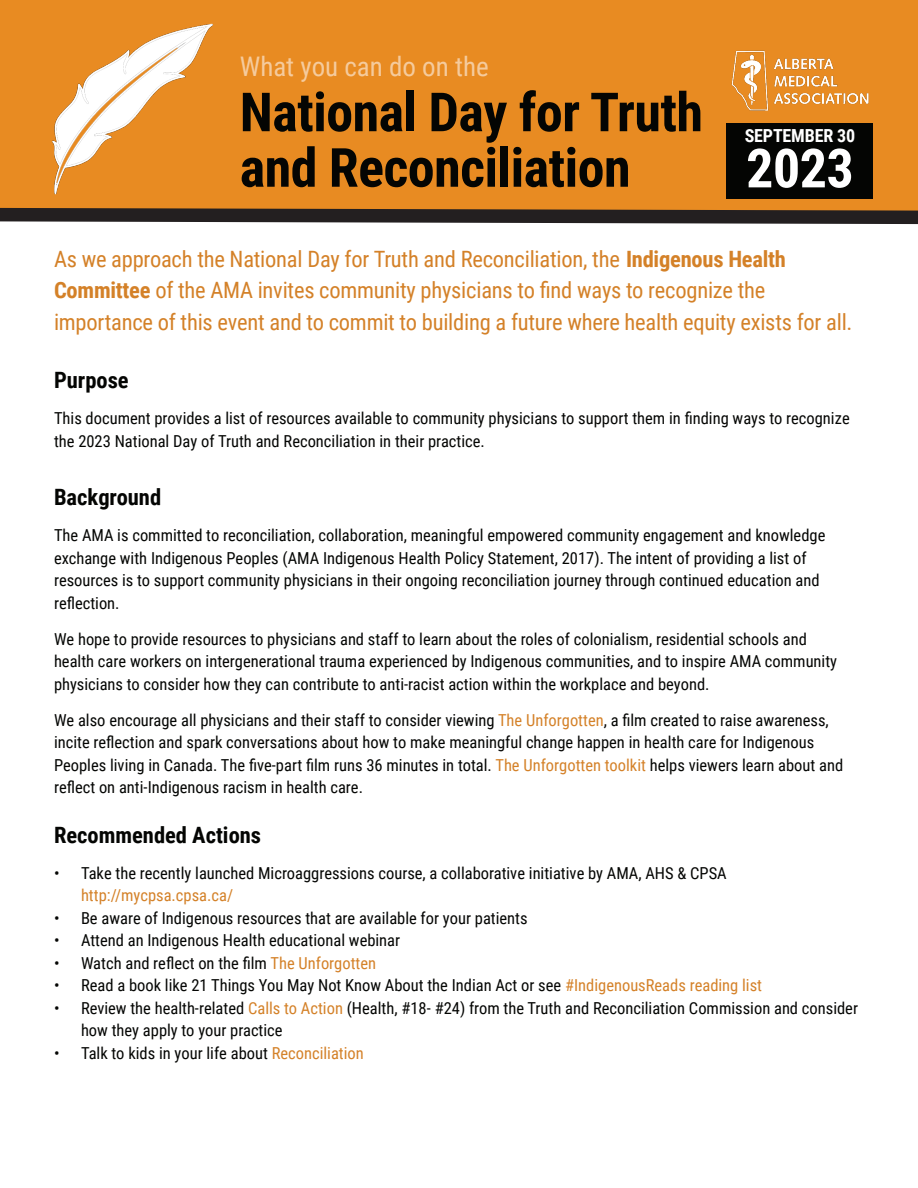
<style>
.page{position:relative;width:918px;height:1188px;background:#fff}
.page>*{position:absolute;margin:0;border:0;box-sizing:border-box;transform-origin:0 0}
.t1{font:700 54px/55.5px "Roboto Condensed";letter-spacing:-.01em;color:#040503}
.t2{font:700 54px "Roboto Condensed";color:#fff}
.t3{font:27px "Roboto Condensed";color:#f5cb9d}
.t4{font:22.5px/31.5px "Roboto Condensed";letter-spacing:-.01em;color:#d48128}
.t5{font:700 22.5px "Roboto Condensed";color:#040503}
.t6{font:700 18px "Roboto Condensed";letter-spacing:-.01em;color:#fff}
.t7{font:16.5px/22.5px "Roboto Condensed";color:#040503}
.s1{font-weight:700}
.s2{color:#d48128}
</style>
<div class="page">
<div style="left:0;top:0;width:918px;height:215px;background:#e88b22"></div>
<svg style="left:0;top:207px;width:918px;height:18px"></svg>
<img style="left:731px;top:50px;width:138px;height:61px">
<img style="left:52px;top:23px;width:161px;height:172px">
<div style="left:726px;top:124px;width:147px;height:75px;background:#040503"></div>
<p class="t3" style="left:240px;top:47px;width:250px">What you can do on the</p>
<p class="t1" style="left:240px;top:82px;width:465px">National Day for Truth and Reconciliation</p>
<p class="t6" style="left:745px;top:123px;width:112px">SEPTEMBER 30</p>
<p class="t2" style="left:746px;top:130px;width:109px">2023</p>
<p class="t4" style="left:54px;top:242px;width:800px">As we approach the National Day for Truth and Reconciliation, the <span class="s1">Indigenous Health<br>Committee</span> of the AMA invites community physicians to find ways to recognize the importance of this event and to commit to building a future where health equity exists for all.</p>
<p class="t5" style="left:54px;top:364px;width:76px">Purpose</p>
<p class="t7" style="left:54px;top:406px;width:797px">This document provides a list of resources available to community physicians to support them in finding ways to recognize the 2023 National Day of Truth and Reconciliation in their practice.</p>
<p class="t5" style="left:54px;top:481px;width:109px">Background</p>
<p class="t7" style="left:54px;top:523px;width:773px">The AMA is committed to reconciliation, collaboration, meaningful empowered community engagement and knowledge exchange with Indigenous Peoples (AMA Indigenous Health Policy Statement, 2017). The intent of providing a list of resources is to support community physicians in their ongoing reconciliation journey through continued education and reflection.</p>
<p class="t7" style="left:54px;top:627px;width:785px">We hope to provide resources to physicians and staff to learn about the roles of colonialism, residential schools and health care workers on intergenerational trauma experienced by Indigenous communities, and to inspire AMA community physicians to consider how they can contribute to anti-racist action within the workplace and beyond.</p>
<p class="t7" style="left:54px;top:708px;width:791px">We also encourage all physicians and their staff to consider viewing <span class="s2">The Unforgotten</span>, a film created to raise awareness, incite reflection and spark conversations about how to make meaningful change happen in health care for Indigenous Peoples living in Canada. The five-part film runs 36 minutes in total. <span class="s2">The Unforgotten toolkit</span> helps viewers learn about and reflect on anti-Indigenous racism in health care.</p>
<p class="t5" style="left:54px;top:819px;width:209px">Recommended Actions</p>
<p class="t7" style="left:81px;top:861px;width:647px;text-indent:-27px">• Take the recently launched Microaggressions course, a collaborative initiative by AMA, AHS &amp; CPSA <span class="s2">http://mycpsa.cpsa.ca/</span></p>
<p class="t7" style="left:54px;top:906px;width:475px">• Be aware of Indigenous resources that are available for your patients</p>
<p class="t7" style="left:54px;top:928px;width:348px">• Attend an Indigenous Health educational webinar</p>
<p class="t7" style="left:54px;top:951px;width:324px">• Watch and reflect on the film <span class="s2">The Unforgotten</span></p>
<p class="t7" style="left:54px;top:973px;width:710px">• Read a book like 21 Things You May Not Know About the Indian Act or see <span class="s2">#IndigenousReads reading list</span></p>
<p class="t7" style="left:81px;top:996px;width:779px;text-indent:-27px">• Review the health-related <span class="s2">Calls to Action</span> (Health, #18- #24) from the Truth and Reconciliation Commission and consider how they apply to your practice</p>
<p class="t7" style="left:54px;top:1041px;width:311px">• Talk to kids in your life about <span class="s2">Reconciliation</span></p>
</div>
